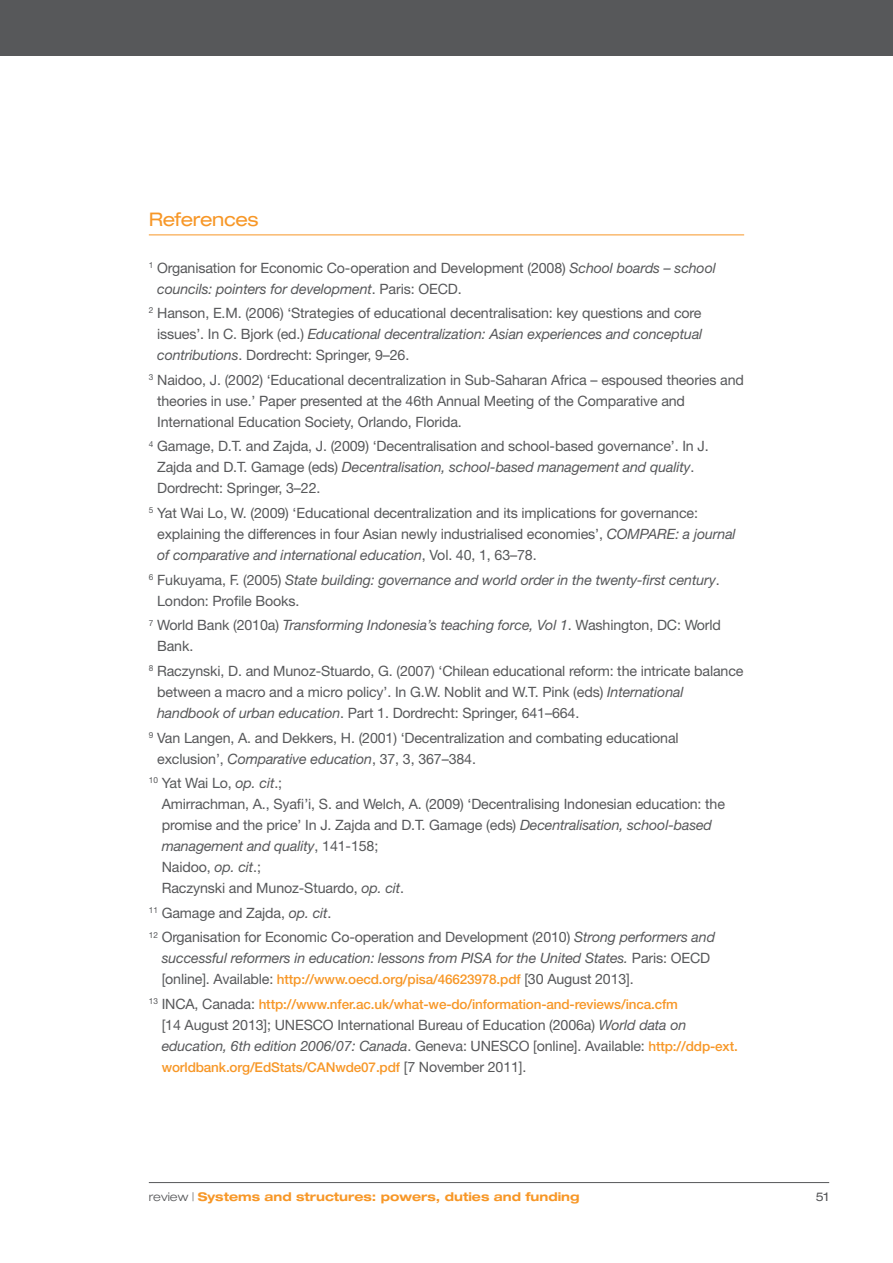
<style>
.page{position:relative;width:893px;height:1263px;background:#fff}
.page>*{position:absolute;margin:0;border:0;box-sizing:border-box;transform-origin:0 0}
.t1{font:expanded 18.75px "Helvetica Neue LT Std";letter-spacing:-.02em;color:#f79727}
.t2{font:14.25px/21px "Helvetica Neue LT Std";letter-spacing:-.01em;color:#57585a}
.t3{font:italic 14.25px/21px "Helvetica Neue LT Std";letter-spacing:-.01em;color:#57585a}
.t4{font:500 13.5px/24.6px "Helvetica Neue LT Std";letter-spacing:-.01em;color:#f79727}
.t5{font:700 expanded 12px "Helvetica Neue LT Std";color:#f79727}
.t6{font:expanded 12px "Helvetica Neue LT Std";color:#57585a}
.s1{font-style:italic}
.s2{font-style:normal}
.s3{font-weight:400;font-size:14.25px;color:#57585a}
.s4{font-weight:500;font-size:13.5px;color:#f79727}
.s5{font-weight:300;color:#57585a}
</style>
<div class="page">
<hr style="left:149px;top:1182px;width:680px;height:1px;background:#57585a">
<div style="left:0;top:0;width:893px;height:55px;background:#57585a"></div>
<hr style="left:149px;top:234px;width:595px;height:1px;background:#f79727">
<h1 class="t1" style="left:149px;top:208px;width:111px">References</h1>
<p class="t2" style="left:157px;top:257px;width:560px;text-indent:-8px"><sup>1</sup> Organisation for Economic Co-operation and Development (2008) <span class="s1">School boards – school councils: pointers for development</span>. Paris: OECD.</p>
<p class="t2" style="left:157px;top:302px;width:547px;text-align:justify;text-indent:-8px"><sup>2</sup> Hanson, E.M. (2006) ‘Strategies of educational decentralisation: key questions and core issues’. In C. Bjork (ed.) <span class="s1">Educational decentralization: Asian experiences and conceptual contributions</span>. Dordrecht: Springer, 9–26.</p>
<p class="t2" style="left:157px;top:369px;width:588px;text-indent:-8px"><sup>3</sup> Naidoo, J. (2002) ‘Educational decentralization in Sub-Saharan Africa – espoused theories and theories in use.’ Paper presented at the 46th Annual Meeting of the Comparative and<br>International Education Society, Orlando, Florida.</p>
<p class="t2" style="left:157px;top:436px;width:553px;text-indent:-8px"><sup>4</sup> Gamage, D.T. and Zajda, J. (2009) ‘Decentralisation and school-based governance’. In J.<br>Zajda and D.T. Gamage (eds) <span class="s1">Decentralisation, school-based management and quality</span>.<br>Dordrecht: Springer, 3–22.</p>
<p class="t2" style="left:157px;top:502px;width:580px;text-indent:-8px"><sup>5</sup> Yat Wai Lo, W. (2009) ‘Educational decentralization and its implications for governance: explaining the differences in four Asian newly industrialised economies’, <span class="s1">Compare: a journal of comparative and international education</span>, Vol. 40, 1, 63–78.</p>
<p class="t3" style="left:157px;top:569px;width:564px;text-indent:-8px"><sup>6</sup> <span class="s2">Fukuyama, F. (2005)</span> State building: governance and world order in the twenty-first century<span class="s2">.<br>London: Profile Books.</span></p>
<p class="t2" style="left:157px;top:614px;width:565px;text-indent:-8px"><sup>7</sup> World Bank (2010a) <span class="s1">Transforming Indonesia’s teaching force, Vol 1</span>. Washington, DC: World<br>Bank.</p>
<p class="t2" style="left:157px;top:660px;width:588px;text-indent:-8px"><sup>8</sup> Raczynski, D. and Munoz-Stuardo, G. (2007) ‘Chilean educational reform: the intricate balance between a macro and a micro policy’. In G.W. Noblit and W.T. Pink (eds) <span class="s1">International handbook of urban education</span>. Part 1. Dordrecht: Springer, 641–664.</p>
<p class="t2" style="left:157px;top:727px;width:523px;text-indent:-8px"><sup>9</sup> Van Langen, A. and Dekkers, H. (2001) ‘Decentralization and combating educational exclusion’, <span class="s1">Comparative education</span>, 37, 3, 367–384.</p>
<p class="t2" style="left:162px;top:772px;width:565px;text-indent:-13px"><sup>10</sup> Yat Wai Lo, <span class="s1">op. cit</span>.;<br>Amirrachman, A., Syafi’i, S. and Welch, A. (2009) ‘Decentralising Indonesian education: the promise and the price’ In J. Zajda and D.T. Gamage (eds) <span class="s1">Decentralisation, school-based management and quality</span>, 141-158;<br>Naidoo, <span class="s1">op. cit</span>.;<br>Raczynski and Munoz-Stuardo, <span class="s1">op. cit</span>.</p>
<p class="t2" style="left:149px;top:900px;width:568px;line-height:24.6px"><sup>11</sup> Gamage and Zajda, <span class="s1">op. cit</span>.<br><sup>12</sup> Organisation for Economic Co-operation and Development (2010) <span class="s1">Strong performers and</span></p>
<p class="t3" style="left:162px;top:947px;width:550px">successful reformers in education: lessons from PISA for the United States. <span class="s2">Paris: OECD</span></p>
<p class="t4" style="left:149px;top:967px;width:531px;text-indent:13px"><span class="s3">[online]. Available:</span> http://www.oecd.org/pisa/46623978.pdf <span class="s3">[30 August 2013].<br></span><sup>13</sup> <span class="s3">INCA, Canada:</span> http://www.nfer.ac.uk/what-we-do/information-and-reviews/inca.cfm</p>
<p class="t2" style="left:162px;top:1014px;width:578px">[14 August 2013]; UNESCO International Bureau of Education (2006a) <span class="s1">World data on education, 6th edition 2006/07: Canada</span>. Geneva: UNESCO [online]. Available: <span class="s4">http://ddp-ext.</span></p>
<p class="t4" style="left:162px;top:1055px;width:366px">worldbank.org/EdStats/CANwde07.pdf <span class="s3">[7 November 2011].</span></p>
<p class="t5" style="left:149px;top:1189px;width:432px"><span class="s5">review |</span> Systems and structures: powers, duties and funding</p>
<p class="t6" style="left:816px;top:1190px;width:15px">51</p>
</div>
